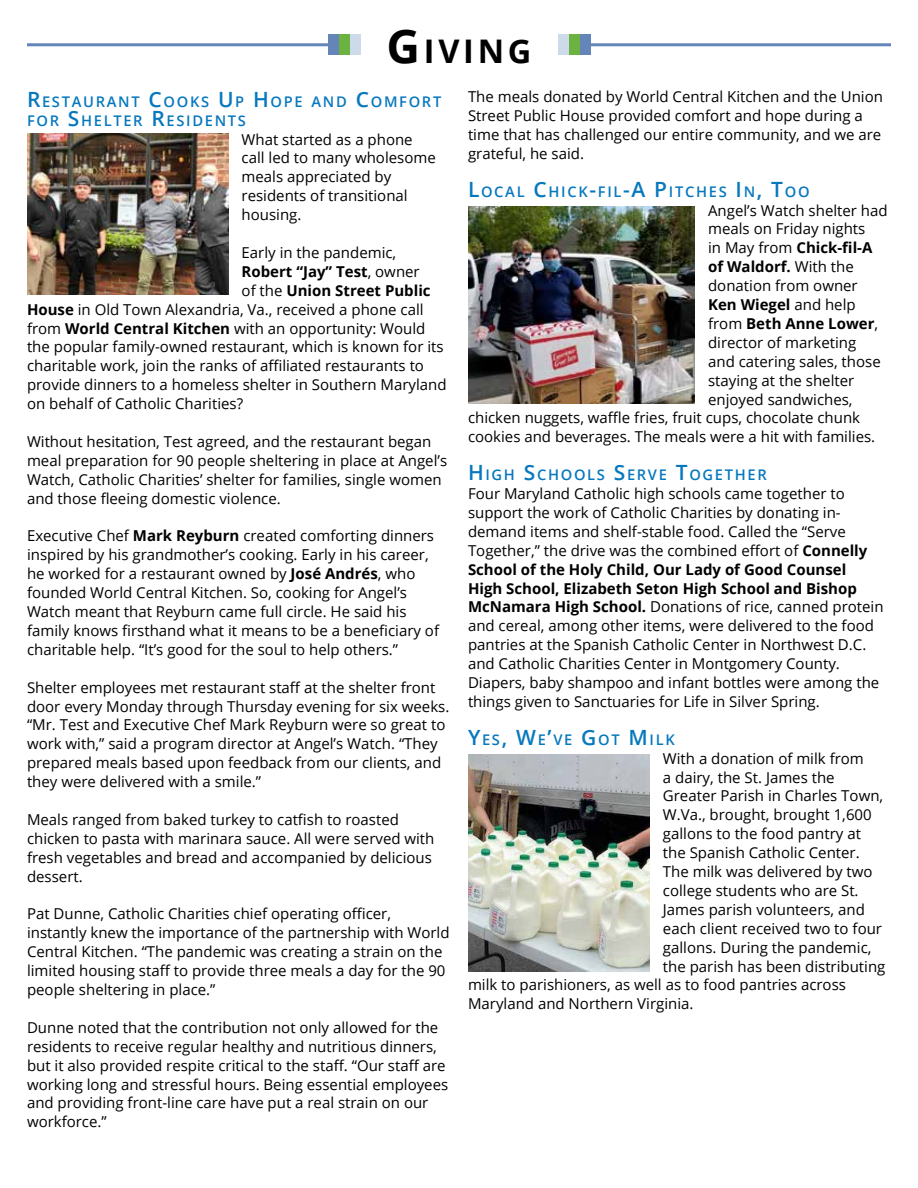
<style>
.page{position:relative;width:918px;height:1188px;background:#fff}
.page>*{position:absolute;margin:0;border:0;box-sizing:border-box;transform-origin:0 0}
.t1{font:700 32.55px "Open Sans";color:#000}
.t2{font:15px/18.9px "Open Sans";color:#000}
.t3{font:700 15px "Open Sans";color:#000}
.t4{font:600 14.7px/18.9px "Open Sans";letter-spacing:.115em;color:#0778be}
.s1{font-size:46.5px}
.s2{font-size:21px}
.s3{font-weight:400}
.s4{font-weight:700}
</style>
<div class="page">
<img style="left:468px;top:207px;width:227px;height:197px">
<hr style="left:27px;top:43px;width:864px;height:3px;background:#6485b8">
<div style="left:328px;top:34px;width:263px;height:21px;background:#fff"></div>
<div style="left:350px;top:34px;width:11px;height:21px;background:#cddae9"></div>
<div style="left:339px;top:34px;width:11px;height:21px;background:#6cb240"></div>
<div style="left:328px;top:34px;width:11px;height:21px;background:#6485b8"></div>
<div style="left:558px;top:34px;width:11px;height:21px;background:#cddae9"></div>
<div style="left:569px;top:34px;width:11px;height:21px;background:#6cb240"></div>
<div style="left:580px;top:34px;width:11px;height:21px;background:#6485b8"></div>
<img style="left:27px;top:134px;width:201px;height:161px">
<img style="left:468px;top:755px;width:181px;height:216px">
<h1 class="t1" style="left:386px;top:28px;width:146px"><span class="s1">G</span>iving</h1>
<p class="t4" style="left:27px;top:92px;width:416px"><span class="s2">R</span>ESTAURANT <span class="s2">C</span>OOKS <span class="s2">U</span> P <span class="s2">H</span> OPE AND <span class="s2">C</span>OMFORT<br>FOR <span class="s2">S</span>HELTER <span class="s2">R</span>ESIDENTS</p>
<p class="t2" style="left:242px;top:129px;width:196px">What started as a phone call led to many wholesome meals appreciated by residents of transitional housing.</p>
<p class="t2" style="left:242px;top:243px;width:156px">Early in the pandemic,</p>
<p class="t3" style="left:242px;top:261px;width:180px">Robert “Jay” Test<span class="s3">, owner</span></p>
<p class="t3" style="left:242px;top:280px;width:191px"><span class="s3">of the</span> Union Street Public</p>
<p class="t2" style="left:27px;top:299px;width:398px"><span class="s4">House</span> in Old Town Alexandria, Va., received a phone call</p>
<p class="t2" style="left:27px;top:318px;width:400px">from <span class="s4">World Central Kitchen</span> with an opportunity: Would</p>
<p class="t2" style="left:27px;top:337px;width:418px">the popular family-owned restaurant, which is known for its</p>
<p class="t2" style="left:27px;top:356px;width:399px">charitable work, join the ranks of affiliated restaurants to</p>
<p class="t2" style="left:27px;top:375px;width:421px">provide dinners to a homeless shelter in Southern Maryland</p>
<p class="t2" style="left:27px;top:394px;width:218px">on behalf of Catholic Charities?</p>
<p class="t2" style="left:27px;top:432px;width:422px">Without hesitation, Test agreed, and the restaurant began meal preparation for 90 people sheltering in place at Angel’s Watch, Catholic Charities’ shelter for families, single women and those fleeing domestic violence.</p>
<p class="t2" style="left:27px;top:526px;width:414px">Executive Chef <span class="s4">Mark Reyburn</span> created comforting dinners inspired by his grandmother’s cooking. Early in his career, he worked for a restaurant owned by <span class="s4">José Andrés</span>, who founded World Central Kitchen. So, cooking for Angel’s Watch meant that Reyburn came full circle. He said his family knows firsthand what it means to be a beneficiary of charitable help. “It’s good for the soul to help others.”</p>
<p class="t2" style="left:27px;top:677px;width:424px">Shelter employees met restaurant staff at the shelter front door every Monday through Thursday evening for six weeks. “Mr. Test and Executive Chef Mark Reyburn were so great to work with,” said a program director at Angel’s Watch. “They prepared meals based upon feedback from our clients, and they were delivered with a smile.”</p>
<p class="t2" style="left:27px;top:810px;width:409px">Meals ranged from baked turkey to catfish to roasted chicken to pasta with marinara sauce. All were served with fresh vegetables and bread and accompanied by delicious dessert.</p>
<p class="t2" style="left:27px;top:904px;width:424px">Pat Dunne, Catholic Charities chief operating officer, instantly knew the importance of the partnership with World Central Kitchen. “The pandemic was creating a strain on the limited housing staff to provide three meals a day for the 90 people sheltering in place.”</p>
<p class="t2" style="left:27px;top:1018px;width:423px">Dunne noted that the contribution not only allowed for the residents to receive regular healthy and nutritious dinners, but it also provided respite critical to the staff. “Our staff are working long and stressful hours. Being essential employees and providing front-line care have put a real strain on our workforce.”</p>
<p class="t2" style="left:468px;top:87px;width:416px">The meals donated by World Central Kitchen and the Union Street Public House provided comfort and hope during a time that has challenged our entire community, and we are grateful, he said.</p>
<p class="t4" style="left:468px;top:182px;width:343px"><span class="s2">L</span>OCAL <span class="s2">C</span>HICK<span class="s2">-</span>FIL<span class="s2">-A P</span> ITCHES <span class="s2">I</span> N<span class="s2">, T</span>OO</p>
<p class="t2" style="left:708px;top:200px;width:181px">Angel’s Watch shelter had</p>
<p class="t2" style="left:708px;top:219px;width:159px">meals on Friday nights</p>
<p class="t3" style="left:708px;top:237px;width:166px"><span class="s3">in May from</span> Chick-fil-A</p>
<p class="t3" style="left:708px;top:256px;width:147px">of Waldorf. <span class="s3">With the</span></p>
<p class="t2" style="left:708px;top:276px;width:151px">donation from owner</p>
<p class="t3" style="left:708px;top:294px;width:149px">Ken Wiegel <span class="s3">and help</span></p>
<p class="t3" style="left:708px;top:313px;width:172px"><span class="s3">from</span> Beth Anne Lower<span class="s3">,</span></p>
<p class="t2" style="left:708px;top:333px;width:150px">director of marketing</p>
<p class="t2" style="left:708px;top:352px;width:174px">and catering sales, those</p>
<p class="t2" style="left:708px;top:370px;width:148px">staying at the shelter</p>
<p class="t2" style="left:708px;top:389px;width:146px">enjoyed sandwiches,</p>
<p class="t2" style="left:468px;top:408px;width:394px">chicken nuggets, waffle fries, fruit cups, chocolate chunk</p>
<p class="t2" style="left:468px;top:427px;width:409px">cookies and beverages. The meals were a hit with families.</p>
<p class="t4" style="left:468px;top:465px;width:300px"><span class="s2">H</span> IGH <span class="s2">S</span>CHOOLS <span class="s2">S</span>ERVE <span class="s2">T</span>OGETHER</p>
<p class="t2" style="left:468px;top:484px;width:417px">Four Maryland Catholic high schools came together to support the work of Catholic Charities by donating in&shy;demand items and shelf-stable food. Called the “Serve Together,” the drive was the combined effort of <span class="s4">Connelly School of the Holy Child, Our Lady of Good Counsel High School, Elizabeth Seton High School and Bishop McNamara High School.</span> Donations of rice, canned protein and cereal, among other items, were delivered to the food pantries at the Spanish Catholic Center in Northwest D.C. and Catholic Charities Center in Montgomery County.<br>Diapers, baby shampoo and infant bottles were among the things given to Sanctuaries for Life in Silver Spring.</p>
<p class="t4" style="left:468px;top:730px;width:207px"><span class="s2">Y</span>ES<span class="s2">, W</span>E<span class="s2">’</span>VE <span class="s2">G</span>OT <span class="s2">M</span> ILK</p>
<p class="t2" style="left:663px;top:748px;width:202px">With a donation of milk from</p>
<p class="t2" style="left:663px;top:767px;width:173px">a dairy, the St. James the</p>
<p class="t2" style="left:663px;top:786px;width:222px">Greater Parish in Charles Town,</p>
<p class="t2" style="left:663px;top:805px;width:210px">W.Va., brought, brought 1,600</p>
<p class="t2" style="left:663px;top:824px;width:200px">gallons to the food pantry at</p>
<p class="t2" style="left:663px;top:843px;width:198px">the Spanish Catholic Center.</p>
<p class="t2" style="left:663px;top:862px;width:211px">The milk was delivered by two</p>
<p class="t2" style="left:663px;top:881px;width:197px">college students who are St.</p>
<p class="t2" style="left:663px;top:900px;width:203px">James parish volunteers, and</p>
<p class="t2" style="left:663px;top:919px;width:221px">each client received two to four</p>
<p class="t2" style="left:663px;top:937px;width:210px">gallons. During the pandemic,</p>
<p class="t2" style="left:663px;top:956px;width:224px">the parish has been distributing</p>
<p class="t2" style="left:468px;top:975px;width:380px">milk to parishioners, as well as to food pantries across</p>
<p class="t2" style="left:468px;top:994px;width:227px">Maryland and Northern Virginia.</p>
</div>
